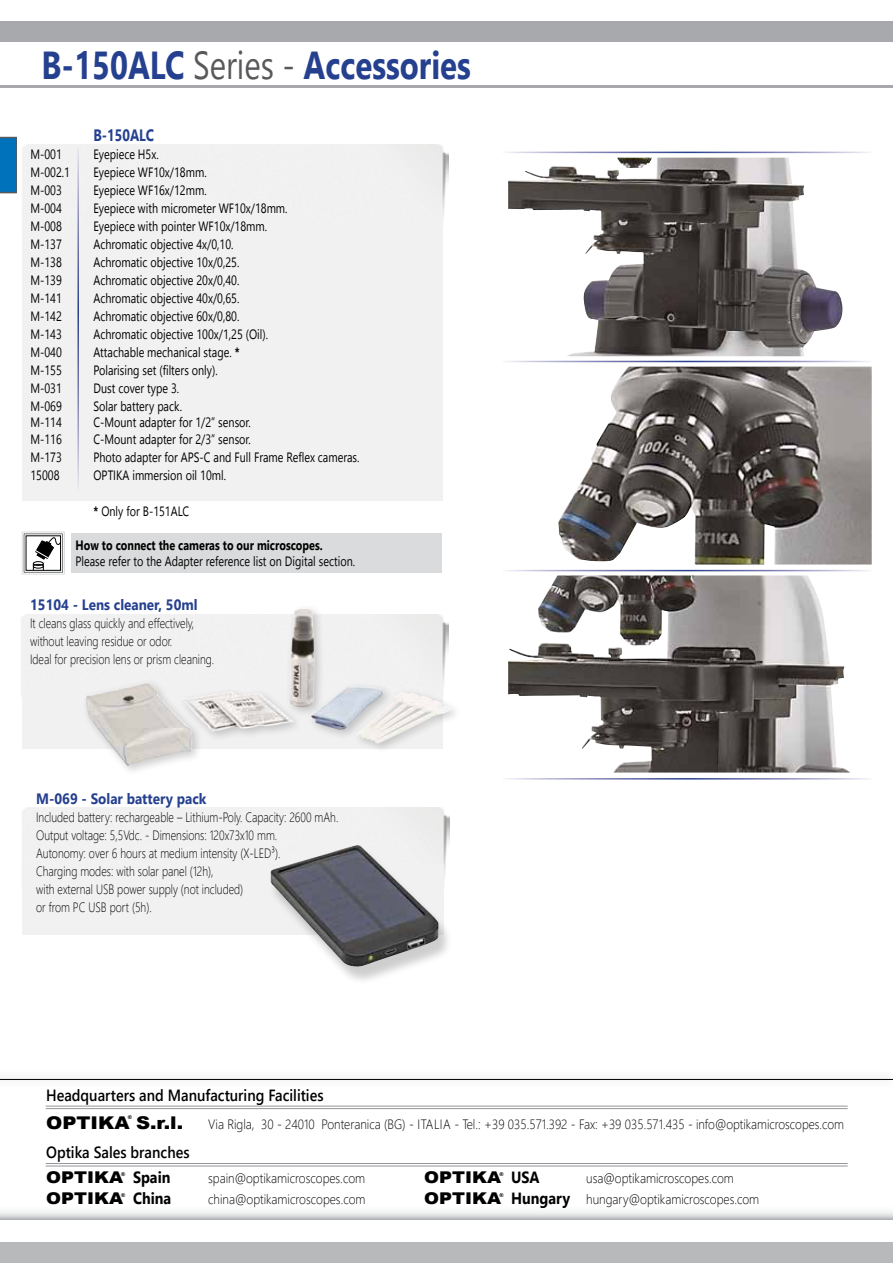
<style>
.page{position:relative;width:893px;height:1263px;background:#fff}
.page>*{position:absolute;margin:0;border:0;box-sizing:border-box;transform-origin:0 0}
.t1{font:700 39px "Segoe UI";color:#25408f;scale:.8 1}
.t2{font:900 17.55px "Arial";color:#000;scale:1.11 1}
.t3{font:700 16.5px "Segoe UI";color:#25408f;scale:.8 1}
.t4{font:600 16.2px "Segoe UI";color:#000;scale:.89 1}
.t5{font:900 16.2px "Arial";color:#000;scale:1.11 1}
.t6{font:700 15px "Segoe UI";color:#25408f;scale:.9 1}
.t7{font:13.5px "Segoe UI";color:#000;scale:.8 1}
.t8{font:300 13.5px/18px "Segoe UI";color:#000;scale:.8 1}
.t9{font:300 13.5px "Segoe UI";color:#000;scale:.9 1}
.t10{font:700 13.5px "Segoe UI";color:#000;scale:.8 1}
.t11{font:900 5.25px "Arial";color:#000}
.s1{font-weight:400;color:#58595b}
.s2{font-weight:700}
.s3{font-family:"Segoe UI";font-weight:700}
.s4{font-family:"Arial";font-weight:900;font-size:16.2px}
.s5{font-weight:700;font-size:16.2px}
</style>
<div class="page">
<svg style="left:0;top:1211px;width:893px;height:8px"></svg>
<hr style="left:0;top:21px;width:893px;height:2px;background:#a7a9ac">
<div style="left:0;top:25px;width:893px;height:17px;background:#a7a9ac"></div>
<hr style="left:0;top:85px;width:893px;height:2px;background:#a7a9ac">
<div style="left:0;top:1242px;width:893px;height:21px;background:#b7b9bb"></div>
<img style="left:508px;top:158px;width:335px;height:198px">
<img style="left:508px;top:575px;width:342px;height:197px">
<img style="left:558px;top:367px;width:314px;height:197px">
<div style="left:22px;top:197px;width:421px;height:303px;background:#f1f1f1"></div>
<div style="left:16px;top:145px;width:433px;height:72px;background:#f1f1f1"></div>
<hr style="left:77px;top:146px;width:2px;height:346px;background:#fff">
<svg style="left:0;top:137px;width:17px;height:56px"></svg>
<div style="left:22px;top:807px;width:427px;height:57px;background:#f1f1f1"></div>
<div style="left:22px;top:685px;width:420px;height:64px;background:#f1f1f1"></div>
<div style="left:22px;top:864px;width:421px;height:70px;background:#f1f1f1"></div>
<div style="left:81px;top:603px;width:382px;height:174px;background:#000;opacity:.2"></div>
<img style="left:86px;top:609px;width:298px;height:158px">
<div style="left:269px;top:848px;width:184px;height:138px;background:#000;opacity:.2"></div>
<img style="left:271px;top:845px;width:168px;height:122px">
<div style="left:71px;top:533px;width:371px;height:40px;background:#dadbdc"></div>
<div style="left:26px;top:535px;width:35px;height:36px;border:1px solid #000"></div>
<hr style="left:24px;top:534px;width:1px;height:38px;background:#58595b">
<hr style="left:24px;top:572px;width:39px;height:1px;background:#58595b">
<hr style="left:62px;top:534px;width:1px;height:38px;background:#58595b">
<hr style="left:24px;top:533px;width:39px;height:1px;background:#58595b">
<hr style="left:22px;top:532px;width:1px;height:42px;background:#d1d3d4">
<hr style="left:22px;top:574px;width:42px;height:1px;background:#d1d3d4">
<hr style="left:64px;top:532px;width:1px;height:42px;background:#d1d3d4">
<hr style="left:22px;top:531px;width:42px;height:1px;background:#d1d3d4">
<svg style="left:33px;top:533px;width:29px;height:37px"></svg>
<div style="left:0;top:1070px;width:893px;height:19px;background:#000;opacity:.5"></div>
<hr style="left:0;top:1079px;width:893px;height:1px;background:#000">
<hr style="left:46px;top:1106px;width:802px;height:1px;background:#939598">
<hr style="left:46px;top:1108px;width:802px;height:1px;background:#939598">
<hr style="left:46px;top:1163px;width:802px;height:1px;background:#939598">
<hr style="left:46px;top:1166px;width:802px;height:1px;background:#939598">
<h1 class="t1" style="left:42px;top:34px;width:538px">B-150ALC <span class="s1">Series -</span> Accessories</h1>
<p class="t3" style="left:93px;top:121px;width:77px">B-150ALC</p>
<p class="t7" style="left:30px;top:143px;width:41px">M-001</p>
<p class="t7" style="left:93px;top:143px;width:83px">Eyepiece H5x.</p>
<p class="t7" style="left:30px;top:161px;width:51px">M-002.1</p>
<p class="t7" style="left:93px;top:161px;width:143px">Eyepiece WF10x/18mm.</p>
<p class="t7" style="left:30px;top:179px;width:41px">M-003</p>
<p class="t7" style="left:93px;top:179px;width:143px">Eyepiece WF16x/12mm.</p>
<p class="t7" style="left:30px;top:197px;width:41px">M-004</p>
<p class="t7" style="left:93px;top:197px;width:244px">Eyepiece with micrometer WF10x/18mm.</p>
<p class="t7" style="left:30px;top:215px;width:41px">M-008</p>
<p class="t7" style="left:93px;top:215px;width:219px">Eyepiece with pointer WF10x/18mm.</p>
<p class="t7" style="left:30px;top:233px;width:41px">M-137</p>
<p class="t7" style="left:93px;top:233px;width:177px">Achromatic objective 4x/0,10.</p>
<p class="t7" style="left:30px;top:251px;width:41px">M-138</p>
<p class="t7" style="left:93px;top:251px;width:184px">Achromatic objective 10x/0,25.</p>
<p class="t7" style="left:30px;top:269px;width:41px">M-139</p>
<p class="t7" style="left:93px;top:269px;width:184px">Achromatic objective 20x/0,40.</p>
<p class="t7" style="left:30px;top:287px;width:41px">M-141</p>
<p class="t7" style="left:93px;top:287px;width:184px">Achromatic objective 40x/0,65.</p>
<p class="t7" style="left:30px;top:305px;width:41px">M-142</p>
<p class="t7" style="left:93px;top:305px;width:184px">Achromatic objective 60x/0,80.</p>
<p class="t7" style="left:30px;top:323px;width:41px">M-143</p>
<p class="t7" style="left:93px;top:323px;width:220px">Achromatic objective 100x/1,25 (Oil).</p>
<p class="t7" style="left:30px;top:341px;width:41px">M-040</p>
<p class="t7" style="left:93px;top:341px;width:184px">Attachable mechanical stage. <span class="s2">*</span></p>
<p class="t7" style="left:30px;top:359px;width:41px">M-155</p>
<p class="t7" style="left:93px;top:359px;width:157px">Polarising set (filters only).</p>
<p class="t7" style="left:30px;top:377px;width:41px">M-031</p>
<p class="t7" style="left:93px;top:377px;width:109px">Dust cover type 3.</p>
<p class="t7" style="left:30px;top:395px;width:41px">M-069</p>
<p class="t7" style="left:93px;top:395px;width:112px">Solar battery pack.</p>
<p class="t7" style="left:30px;top:411px;width:41px">M-114</p>
<p class="t7" style="left:93px;top:411px;width:198px">C-Mount adapter for 1/2” sensor.</p>
<p class="t7" style="left:30px;top:428px;width:41px">M-116</p>
<p class="t7" style="left:93px;top:428px;width:198px">C-Mount adapter for 2/3” sensor.</p>
<p class="t7" style="left:30px;top:446px;width:41px">M-173</p>
<p class="t7" style="left:93px;top:446px;width:334px">Photo adapter for APS-C and Full Frame Reflex cameras.</p>
<p class="t7" style="left:30px;top:464px;width:38px">15008</p>
<p class="t7" style="left:93px;top:464px;width:167px">OPTIKA immersion oil 10ml.</p>
<p class="t7" style="left:93px;top:500px;width:121px"><span class="s2">*</span> Only for B-151ALC</p>
<p class="t10" style="left:75px;top:534px;width:311px">How to connect the cameras to our microscopes.</p>
<p class="t7" style="left:75px;top:551px;width:351px">Please refer to the Adapter reference list on Digital section.</p>
<p class="t6" style="left:30px;top:593px;width:188px">15104 - Lens cleaner, 50ml</p>
<p class="t8" style="left:30px;top:614px;width:232px">It cleans glass quickly and effectively, without leaving residue or odor.<br>Ideal for precision lens or prism cleaning.</p>
<p class="t6" style="left:36px;top:787px;width:191px">M-069 - Solar battery pack</p>
<p class="t8" style="left:36px;top:808px;width:379px">Included battery: rechargeable – Lithium-Poly. Capacity: 2600 mAh.<br>Output voltage: 5,5Vdc. - Dimensions: 120x73x10 mm.<br>Autonomy: over 6 hours at medium intensity (X-LED³).<br>Charging modes: with solar panel (12h),<br>with external USB power supply (not included)<br>or from PC USB port (5h).</p>
<p class="t4" style="left:46px;top:1082px;width:313px">Headquarters and Manufacturing Facilities</p>
<p class="t2" style="left:46px;top:1110px;width:125px">OPTIKA S.r.l.</p>
<p class="t9" style="left:208px;top:1113px;width:250px">Via Rigla, 30 - 24010 Ponteranica (BG) - Italia</p>
<p class="t9" style="left:454px;top:1113px;width:434px">- Tel.: +39 035.571.392 - Fax: +39 035.571.435 - info@optikamicroscopes.com</p>
<p class="t4" style="left:46px;top:1139px;width:163px">Optika Sales branches</p>
<p class="t5" style="left:46px;top:1165px;width:114px">OPTIKA <span class="s3">Spain</span></p>
<p class="t9" style="left:208px;top:1167px;width:176px">spain@optikamicroscopes.com</p>
<p class="t5" style="left:424px;top:1165px;width:106px">OPTIKA <span class="s3">USA</span></p>
<p class="t9" style="left:586px;top:1167px;width:166px">usa@optikamicroscopes.com</p>
<p class="t5" style="left:46px;top:1186px;width:114px">OPTIKA <span class="s3">China</span></p>
<p class="t9" style="left:208px;top:1188px;width:176px">china@optikamicroscopes.com</p>
<p class="t9" style="left:424px;top:1188px;width:374px"><span class="s4">OPTIKA</span> <span class="s5">Hungary</span> hungary@optikamicroscopes.com</p>
<p class="t11" style="left:128px;top:1114px;width:6px">®</p>
<p class="t11" style="left:121px;top:1170px;width:6px">®</p>
<p class="t11" style="left:499px;top:1170px;width:6px">®</p>
<p class="t11" style="left:121px;top:1191px;width:6px">®</p>
<p class="t11" style="left:499px;top:1191px;width:6px">®</p>
</div>
